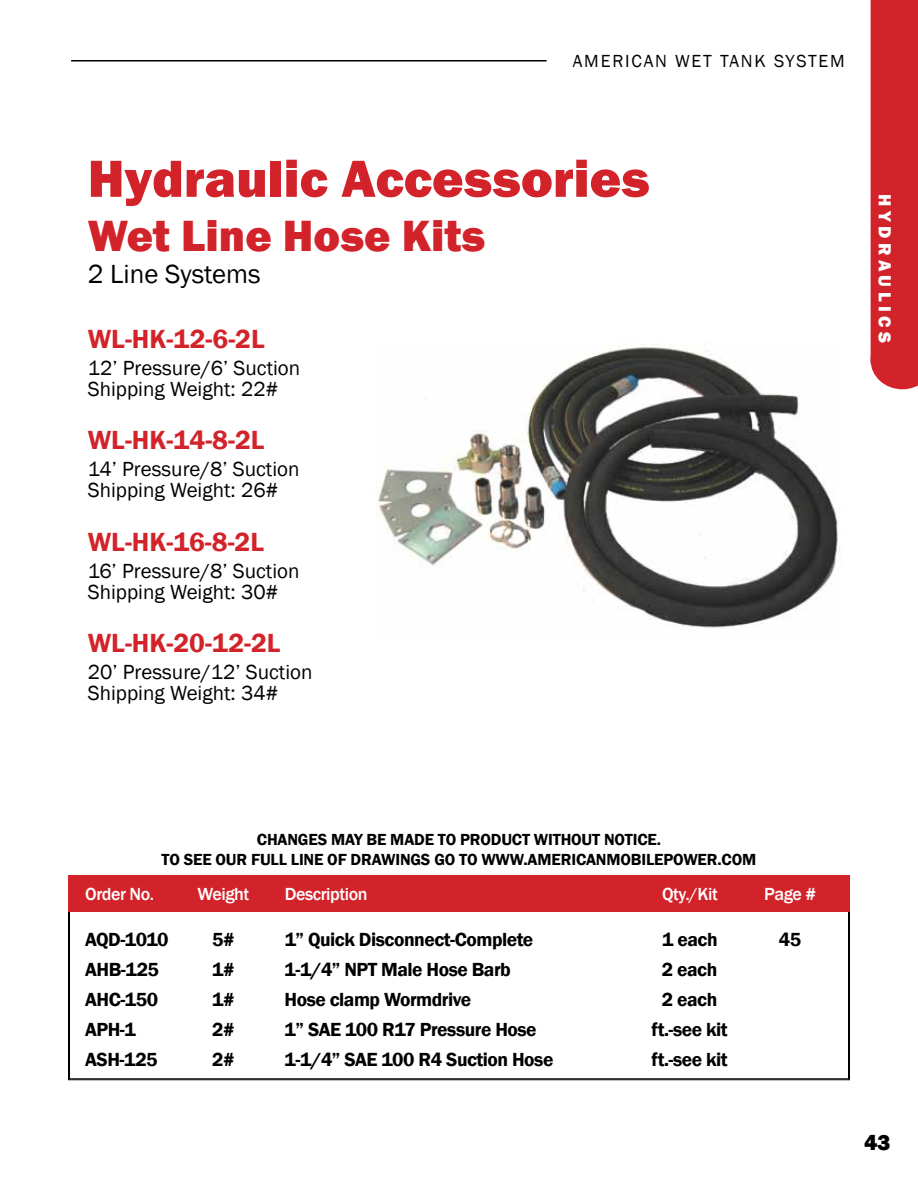
<style>
.page{position:relative;width:918px;height:1188px;background:#fff}
.page>*{position:absolute;margin:0;border:0;box-sizing:border-box;transform-origin:0 0}
.t1{font:800 54px "Franklin Gothic";color:#d2232a}
.t2{font:800 45px "Franklin Gothic";color:#d2232a}
.t3{font:600 27px "Franklin Gothic";color:#d2232a}
.t4{font:27px "Franklin Gothic";color:#000}
.t5{font:800 22.5px "Franklin Gothic";color:#000}
.t6{font:21px/21px "Franklin Gothic";color:#000}
.t7{font:600 19.5px "Franklin Gothic";letter-spacing:-.025em;color:#000}
.t8{font:500 18px "Franklin Gothic";letter-spacing:-.025em;color:#fff}
.t9{font:18px "Franklin Gothic";letter-spacing:.1em;color:#000}
.t10{font:800 18px "Franklin Gothic";letter-spacing:.25em;color:#fff}
.t11{font:600 16.5px "Franklin Gothic";letter-spacing:-.01em;color:#000}
</style>
<div class="page">
<div style="left:871px;top:0;width:47px;height:389px;background:#d2232a"></div>
<hr style="left:71px;top:60px;width:476px;height:2px;background:#000">
<svg style="left:68px;top:912px;width:782px;height:168px"></svg>
<div style="left:68px;top:875px;width:782px;height:37px;background:#d2232a"></div>
<img style="left:376px;top:344px;width:464px;height:284px">
<p class="t9" style="left:573px;top:49px;width:273px">American Wet Tank System</p>
<h1 class="t1" style="left:88px;top:144px;width:564px">Hydraulic Accessories</h1>
<h2 class="t2" style="left:88px;top:207px;width:399px">Wet Line Hose Kits</h2>
<h3 class="t4" style="left:88px;top:257px;width:174px">2 Line Systems</h3>
<h3 class="t3" style="left:88px;top:322px;width:178px">WL-HK-12-6-2L</h3>
<p class="t6" style="left:88px;top:358px;width:214px">12’ Pressure/6’ Suction<br>Shipping Weight: 22#</p>
<h3 class="t3" style="left:88px;top:424px;width:178px">WL-HK-14-8-2L</h3>
<p class="t6" style="left:88px;top:459px;width:213px">14’ Pressure/8’ Suction<br>Shipping Weight: 26#</p>
<h3 class="t3" style="left:88px;top:525px;width:178px">WL-HK-16-8-2L</h3>
<p class="t6" style="left:88px;top:561px;width:213px">16’ Pressure/8’ Suction<br>Shipping Weight: 30#</p>
<h3 class="t3" style="left:88px;top:627px;width:194px">WL-HK-20-12-2L</h3>
<p class="t6" style="left:88px;top:662px;width:226px">20’ Pressure/12’ Suction<br>Shipping Weight: 34#</p>
<p class="t10" style="left:896px;top:194px;width:150px;rotate:90deg">HYDRAULICS</p>
<p class="t11" style="left:257px;top:830px;width:21px">Chan</p>
<p class="t11" style="left:298px;top:830px;width:104px">gesmay bemade</p>
<p class="t11" style="left:438px;top:830px;width:34px">to prod</p>
<p class="t11" style="left:501px;top:830px;width:44px">uct witho</p>
<p class="t11" style="left:582px;top:830px;width:32px">ut notice</p>
<p class="t11" style="left:657px;top:830px;width:6px">.</p>
<p class="t11" style="left:161px;top:849px;width:33px">to see</p>
<p class="t11" style="left:216px;top:849px;width:85px">our full line</p>
<p class="t11" style="left:327px;top:849px;width:34px">of drawin</p>
<p class="t11" style="left:411px;top:849px;width:87px">gs go to www</p>
<p class="t11" style="left:524px;top:849px;width:16px">.americanmobilepower</p>
<p class="t11" style="left:718px;top:849px;width:17px">.com</p>
<p class="t8" style="left:85px;top:883px;width:71px">Order No.</p>
<p class="t8" style="left:197px;top:883px;width:53px">Weight</p>
<p class="t8" style="left:285px;top:883px;width:84px">Description</p>
<p class="t8" style="left:662px;top:883px;width:57px">Qty./Kit</p>
<p class="t8" style="left:764px;top:883px;width:53px">Page #</p>
<p class="t7" style="left:85px;top:928px;width:85px">AQD-1010</p>
<p class="t7" style="left:212px;top:928px;width:24px">5#</p>
<p class="t7" style="left:285px;top:928px;width:250px">1” Quick Disconnect-Complete</p>
<p class="t7" style="left:662px;top:928px;width:57px">1 each</p>
<p class="t7" style="left:779px;top:928px;width:24px">45</p>
<p class="t7" style="left:85px;top:958px;width:75px">AHB-125</p>
<p class="t7" style="left:212px;top:958px;width:24px">1#</p>
<p class="t7" style="left:285px;top:958px;width:228px">1-1/4” NPT Male Hose Barb</p>
<p class="t7" style="left:662px;top:958px;width:57px">2 each</p>
<p class="t7" style="left:85px;top:988px;width:75px">AHC-150</p>
<p class="t7" style="left:212px;top:988px;width:24px">1#</p>
<p class="t7" style="left:285px;top:988px;width:188px">Hose clamp Wormdrive</p>
<p class="t7" style="left:662px;top:988px;width:57px">2 each</p>
<p class="t7" style="left:85px;top:1018px;width:52px">APH-1</p>
<p class="t7" style="left:212px;top:1018px;width:24px">2#</p>
<p class="t7" style="left:285px;top:1018px;width:254px">1” SAE 100 R17 Pressure Hose</p>
<p class="t7" style="left:652px;top:1018px;width:78px">ft.-see kit</p>
<p class="t7" style="left:85px;top:1048px;width:74px">ASH-125</p>
<p class="t7" style="left:212px;top:1048px;width:24px">2#</p>
<p class="t7" style="left:285px;top:1048px;width:270px">1-1/4” SAE 100 R4 Suction Hose</p>
<p class="t7" style="left:652px;top:1048px;width:78px">ft.-see kit</p>
<p class="t5" style="left:864px;top:1128px;width:28px">43</p>
</div>
